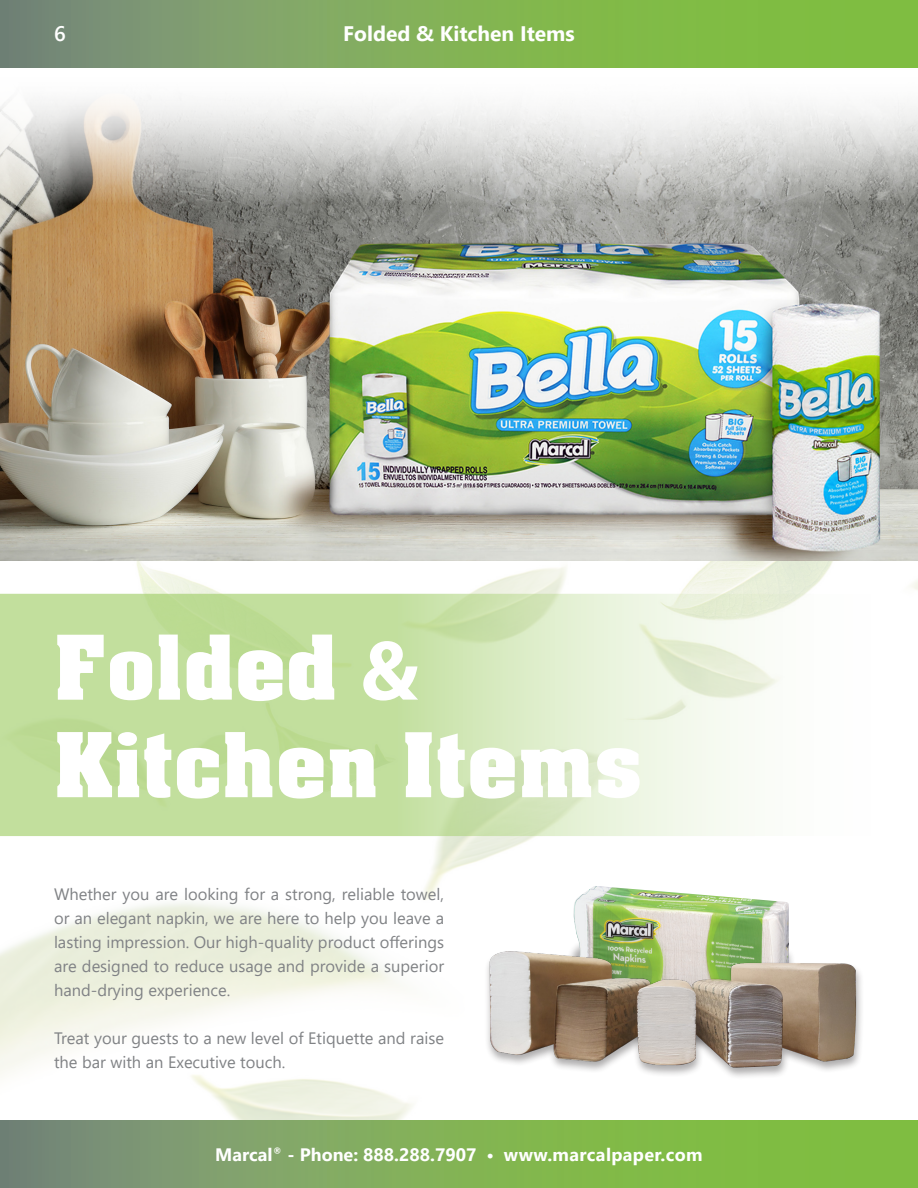
<style>
.page{position:relative;width:918px;height:1188px;background:#fff}
.page>*{position:absolute;margin:0;border:0;box-sizing:border-box;transform-origin:0 0}
.t1{font:700 21px "Segoe UI";color:#fff}
.t2{font:600 21px "Segoe UI";color:#fff}
.t3{font:700 18px "Segoe UI";color:#fff}
.t4{font:16.5px/24px "Segoe UI";color:#808285;text-align:justify}
</style>
<div class="page">
<svg style="left:0;top:0;width:917px;height:68px;background:#7fac58"></svg>
<hr style="left:917px;top:0;width:1px;height:68px;background:#7fbd41">
<svg style="left:0;top:1120px;width:917px;height:68px;background:#7faa5b"></svg>
<hr style="left:917px;top:1120px;width:1px;height:68px;background:#7fbd41">
<img style="left:0;top:86px;width:918px;height:475px">
<svg style="left:0;top:594px;width:814px;height:242px"></svg>
<svg style="left:57px;top:732px;width:583px;height:67px"></svg>
<svg style="left:57px;top:635px;width:361px;height:66px"></svg>
<img style="left:444px;top:869px;width:473px;height:266px">
<p class="t2" style="left:54px;top:14px;width:13px">6</p>
<p class="t1" style="left:343px;top:14px;width:233px">Folded &amp; Kitchen Items</p>
<p class="t4" style="left:54px;top:881px;width:392px">Whether you are looking for a strong, reliable towel, or an elegant napkin, we are here to help you leave a lasting impression. Our high-quality product offerings are designed to reduce usage and provide a superior hand-drying experience.</p>
<p class="t4" style="left:54px;top:1025px;width:392px">Treat your guests to a new level of Etiquette and raise the bar with an Executive touch.</p>
<p class="t3" style="left:215px;top:1137px;width:489px">Marcal<sup>®</sup> - Phone: 888.288.7907 • www.marcalpaper.com</p>
</div>
